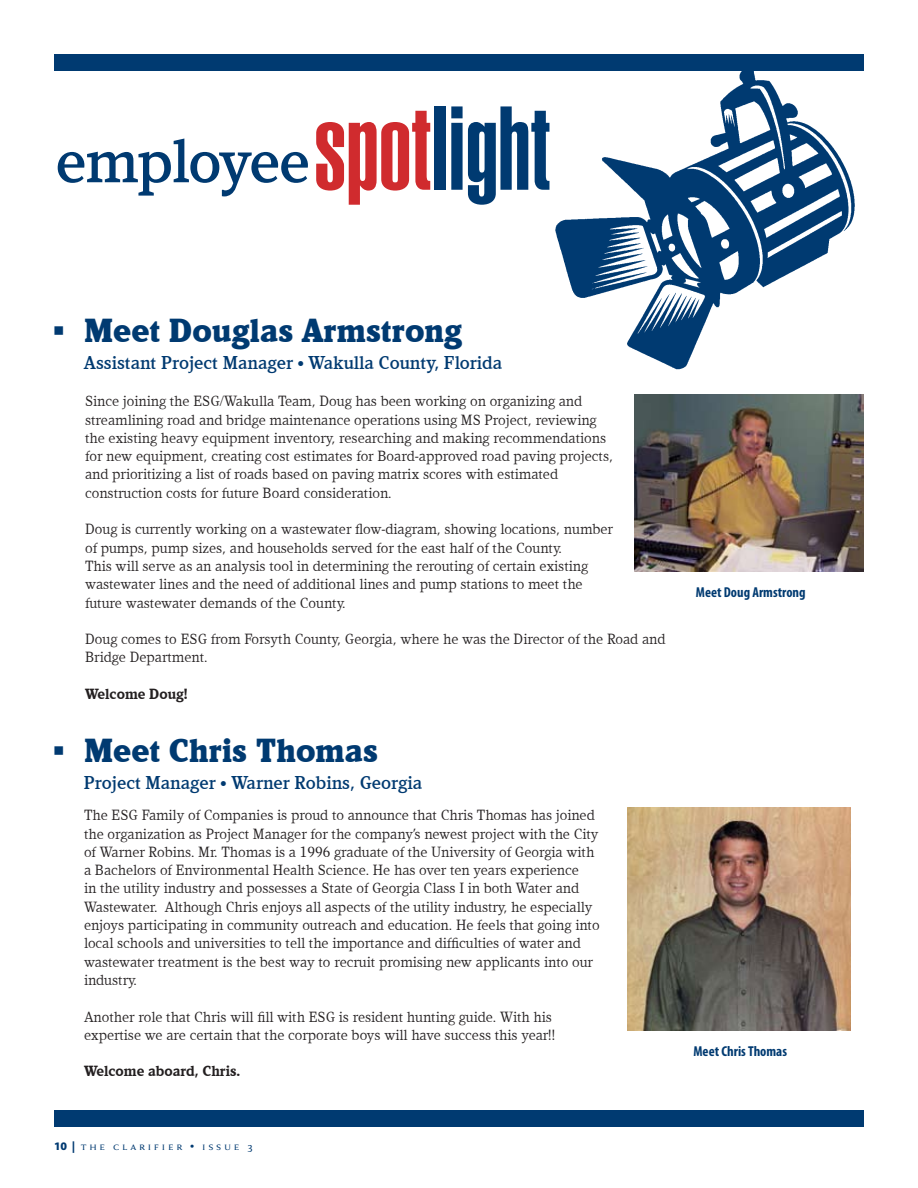
<style>
.page{position:relative;width:918px;height:1188px;background:#fff}
.page>*{position:absolute;margin:0;border:0;box-sizing:border-box;transform-origin:0 0}
.t1{font:500 63px "Kandal";letter-spacing:-.02em;color:#003a71}
.t2{font:900 33.9px "Kandal";color:#003a71}
.t3{font:500 18.9px "Kandal";color:#003a71}
.t4{font:15px/18.3px "Kandal";color:#231f20}
.t5{font:700 15px "Kandal";color:#231f20}
.t6{font:700 condensed 14.4px "Myriad Pro";color:#003a71}
.t7{font:11.55px "Anziano Small Caps";letter-spacing:.18em;color:#003a71}
.s1{font-family:"Helvetica";font-weight:900;font-stretch:extra-condensed;font-size:117px;color:#d02b2e}
.s2{font-family:"Helvetica";font-weight:900;font-stretch:extra-condensed;font-size:117px}
.s3{font-family:"Universal Newswith Comm Pi";font-weight:400}
.s4{font-family:"Myriad Pro";font-weight:900}
</style>
<div class="page">
<div style="left:54px;top:54px;width:810px;height:16px;background:#003a71"></div>
<img style="left:554px;top:70px;width:304px;height:300px">
<img style="left:634px;top:394px;width:230px;height:177px">
<img style="left:628px;top:807px;width:222px;height:224px">
<div style="left:54px;top:1110px;width:810px;height:16px;background:#003a71"></div>
<h1 class="t1" style="left:56px;top:127px;width:496px">employee<span class="s1">spot</span><span class="s2">light</span></h1>
<h2 class="t2" style="left:54px;top:312px;width:410px"><span class="s3">b</span> Meet Douglas Armstrong</h2>
<p class="t3" style="left:84px;top:352px;width:420px">Assistant Project Manager • Wakulla County, Florida</p>
<p class="t4" style="left:85px;top:392px;width:529px">Since joining the ESG/Wakulla Team, Doug has been working on organizing and streamlining road and bridge maintenance operations using MS Project, reviewing the existing heavy equipment inventory, researching and making recommendations for new equipment, creating cost estimates for Board-approved road paving projects, and prioritizing a list of roads based on paving matrix scores with estimated construction costs for future Board consideration.</p>
<p class="t4" style="left:85px;top:520px;width:529px">Doug is currently working on a wastewater flow-diagram, showing locations, number of pumps, pump sizes, and households served for the east half of the County.<br>This will serve as an analysis tool in determining the rerouting of certain existing wastewater lines and the need of additional lines and pump stations to meet the future wastewater demands of the County.</p>
<p class="t4" style="left:85px;top:630px;width:582px">Doug comes to ESG from Forsyth County, Georgia, where he was the Director of the Road and<br>Bridge Department.</p>
<p class="t5" style="left:85px;top:686px;width:104px">Welcome Doug!</p>
<h2 class="t2" style="left:54px;top:732px;width:326px"><span class="s3">b</span> Meet Chris Thomas</h2>
<p class="t3" style="left:84px;top:772px;width:340px">Project Manager • Warner Robins, Georgia</p>
<p class="t4" style="left:84px;top:806px;width:517px">The ESG Family of Companies is proud to announce that Chris Thomas has joined the organization as Project Manager for the company’s newest project with the City of Warner Robins. Mr. Thomas is a 1996 graduate of the University of Georgia with a Bachelors of Environmental Health Science. He has over ten years experience<br>in the utility industry and possesses a State of Georgia Class I in both Water and Wastewater. Although Chris enjoys all aspects of the utility industry, he especially enjoys participating in community outreach and education. He feels that going into local schools and universities to tell the importance and difficulties of water and wastewater treatment is the best way to recruit promising new applicants into our industry.</p>
<p class="t4" style="left:84px;top:1007px;width:473px">Another role that Chris will fill with ESG is resident hunting guide. With his expertise we are certain that the corporate boys will have success this year!!</p>
<p class="t5" style="left:84px;top:1063px;width:158px">Welcome aboard, Chris.</p>
<p class="t7" style="left:54px;top:1141px;width:201px"><span class="s4">10 |</span> the clarifier • issue 3</p>
<p class="t6" style="left:696px;top:583px;width:111px">Meet Doug Armstrong</p>
<p class="t6" style="left:693px;top:1043px;width:95px">Meet Chris Thomas</p>
</div>
